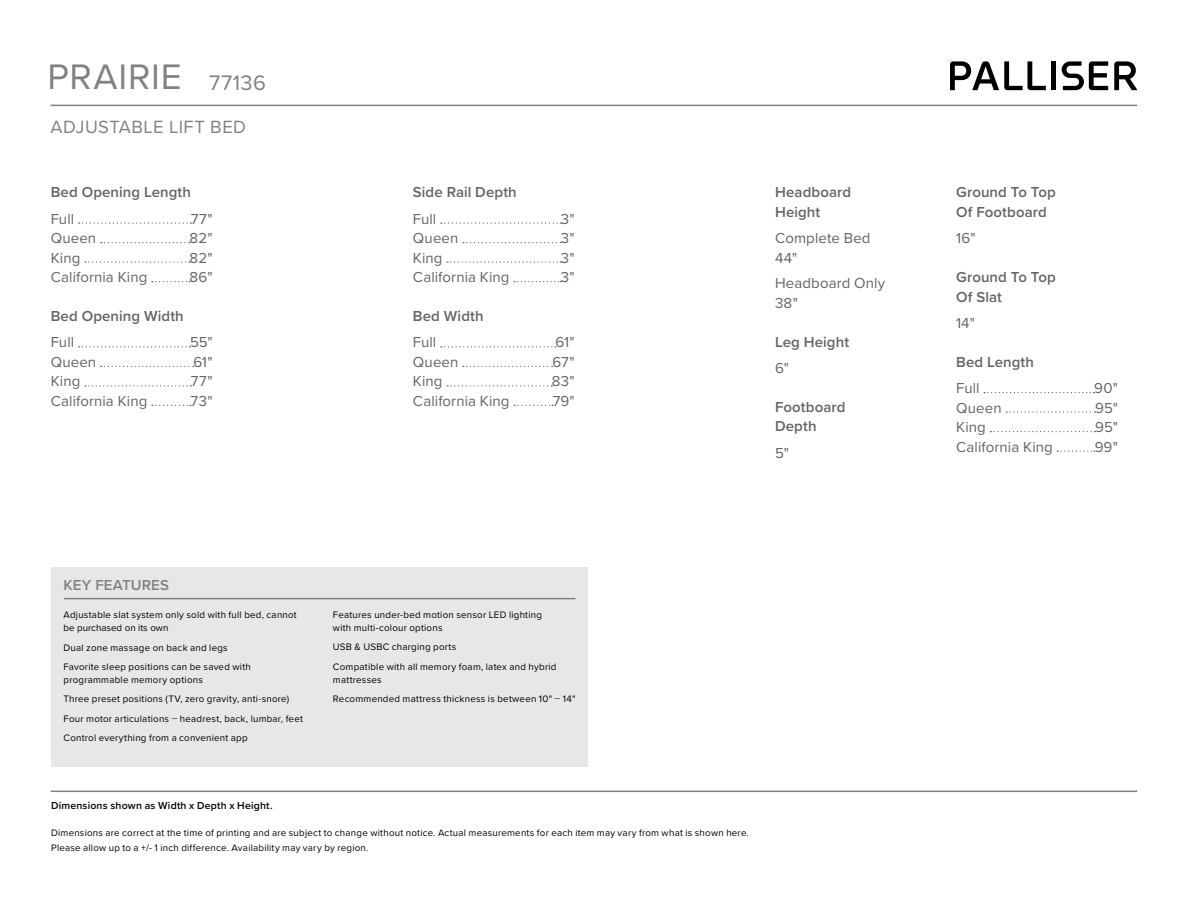
<style>
.page{position:relative;width:1188px;height:918px;background:#fff}
.page>*{position:absolute;margin:0;border:0;box-sizing:border-box;transform-origin:0 0}
.t1{font:36.75px "Proxima Nova";letter-spacing:.025em;color:#7f8185}
.t2{font:18.3px "Proxima Nova";letter-spacing:.025em;color:#7f8185}
.t3{font:15px/19.5px "Proxima Nova";letter-spacing:.01em;color:#636466}
.t4{font:600 15px/19.5px "Proxima Nova";letter-spacing:.005em;color:#636466}
.t5{font:600 15px "Proxima Nova";letter-spacing:.01em;color:#7f8185}
.t6{font:600 10.5px "Proxima Nova";letter-spacing:.02em;color:#000}
.t7{font:9.75px/19.5px "Proxima Nova";letter-spacing:.025em;color:#000}
.s1{font-size:21.75px}
.s2{font-weight:300}
</style>
<div class="page">
<hr style="left:51px;top:105px;width:1086px;height:1px;background:#7f8185">
<svg style="left:950px;top:61px;width:96px;height:29px"></svg>
<div style="left:1051px;top:61px;width:5px;height:29px;background:#010101"></div>
<svg style="left:1114px;top:61px;width:23px;height:29px"></svg>
<svg style="left:1062px;top:61px;width:46px;height:29px"></svg>
<hr style="left:51px;top:791px;width:1086px;height:1px;background:#7f8185">
<svg style="left:79px;top:222px;width:112px;height:2px"></svg>
<svg style="left:101px;top:242px;width:89px;height:1px"></svg>
<svg style="left:85px;top:261px;width:105px;height:2px"></svg>
<svg style="left:152px;top:281px;width:38px;height:1px"></svg>
<svg style="left:79px;top:346px;width:111px;height:1px"></svg>
<svg style="left:101px;top:366px;width:93px;height:1px"></svg>
<svg style="left:85px;top:385px;width:106px;height:1px"></svg>
<svg style="left:152px;top:405px;width:39px;height:1px"></svg>
<svg style="left:441px;top:222px;width:120px;height:2px"></svg>
<svg style="left:463px;top:242px;width:98px;height:1px"></svg>
<svg style="left:447px;top:261px;width:114px;height:2px"></svg>
<svg style="left:514px;top:281px;width:47px;height:1px"></svg>
<svg style="left:441px;top:346px;width:115px;height:1px"></svg>
<svg style="left:463px;top:366px;width:90px;height:1px"></svg>
<svg style="left:447px;top:385px;width:105px;height:1px"></svg>
<svg style="left:514px;top:405px;width:39px;height:1px"></svg>
<svg style="left:984px;top:392px;width:111px;height:1px"></svg>
<svg style="left:1006px;top:411px;width:90px;height:2px"></svg>
<svg style="left:990px;top:431px;width:106px;height:1px"></svg>
<svg style="left:1057px;top:450px;width:38px;height:2px"></svg>
<div style="left:51px;top:567px;width:537px;height:200px;background:#e6e7e8"></div>
<hr style="left:64px;top:598px;width:511px;height:1px;background:#7f8185">
<h1 class="t1" style="left:48px;top:50px;width:220px">PRAIRIE <span class="s1">77136</span></h1>
<h2 class="t2" style="left:51px;top:114px;width:197px">ADJUSTABLE LIFT BED</h2>
<h3 class="t4" style="left:51px;top:182px;width:142px">Bed Opening Length</h3>
<h3 class="t3" style="left:51px;top:208px;width:25px">Full</h3>
<h3 class="t3" style="left:191px;top:208px;width:23px">77"</h3>
<h3 class="t3" style="left:51px;top:228px;width:47px">Queen</h3>
<h3 class="t3" style="left:190px;top:228px;width:24px">82"</h3>
<h3 class="t3" style="left:51px;top:247px;width:31px">King</h3>
<h3 class="t3" style="left:190px;top:247px;width:24px">82"</h3>
<h3 class="t3" style="left:51px;top:267px;width:98px">California King</h3>
<h3 class="t3" style="left:190px;top:267px;width:24px">86"</h3>
<h3 class="t4" style="left:51px;top:306px;width:135px">Bed Opening Width</h3>
<h3 class="t3" style="left:51px;top:332px;width:25px">Full</h3>
<h3 class="t3" style="left:190px;top:332px;width:24px">55"</h3>
<h3 class="t3" style="left:51px;top:352px;width:47px">Queen</h3>
<h3 class="t3" style="left:193px;top:352px;width:21px">61"</h3>
<h3 class="t3" style="left:51px;top:371px;width:31px">King</h3>
<h3 class="t3" style="left:191px;top:371px;width:23px">77"</h3>
<h3 class="t3" style="left:51px;top:391px;width:98px">California King</h3>
<h3 class="t3" style="left:191px;top:391px;width:23px">73"</h3>
<h3 class="t4" style="left:413px;top:182px;width:105px">Side Rail Depth</h3>
<h3 class="t3" style="left:413px;top:208px;width:25px">Full</h3>
<h3 class="t3" style="left:561px;top:208px;width:15px">3"</h3>
<h3 class="t3" style="left:413px;top:228px;width:47px">Queen</h3>
<h3 class="t3" style="left:561px;top:228px;width:15px">3"</h3>
<h3 class="t3" style="left:413px;top:247px;width:31px">King</h3>
<h3 class="t3" style="left:561px;top:247px;width:15px">3"</h3>
<h3 class="t3" style="left:413px;top:267px;width:98px">California King</h3>
<h3 class="t3" style="left:561px;top:267px;width:15px">3"</h3>
<h3 class="t4" style="left:413px;top:306px;width:72px">Bed Width</h3>
<h3 class="t3" style="left:413px;top:332px;width:25px">Full</h3>
<h3 class="t3" style="left:556px;top:332px;width:21px">61"</h3>
<h3 class="t3" style="left:413px;top:352px;width:47px">Queen</h3>
<h3 class="t3" style="left:552px;top:352px;width:24px">67"</h3>
<h3 class="t3" style="left:413px;top:371px;width:31px">King</h3>
<h3 class="t3" style="left:552px;top:371px;width:24px">83"</h3>
<h3 class="t3" style="left:413px;top:391px;width:98px">California King</h3>
<h3 class="t3" style="left:553px;top:391px;width:24px">79"</h3>
<h3 class="t4" style="left:775px;top:182px;width:78px">Headboard<br>Height</h3>
<h3 class="t3" style="left:775px;top:228px;width:97px">Complete Bed<br>44"</h3>
<h3 class="t3" style="left:775px;top:273px;width:112px">Headboard Only<br>38"</h3>
<h3 class="t4" style="left:775px;top:332px;width:76px">Leg Height</h3>
<h3 class="t3" style="left:775px;top:358px;width:15px">6"</h3>
<h3 class="t4" style="left:775px;top:397px;width:72px">Footboard<br>Depth</h3>
<h3 class="t3" style="left:775px;top:442px;width:15px">5"</h3>
<h3 class="t5" style="left:63px;top:573px;width:107px">KEY FEATURES</h3>
<p class="t7" style="left:63px;top:608px;width:235px;line-height:12.8px">Adjustable slat system only sold with full bed, cannot be purchased on its own</p>
<p class="t7" style="left:63px;top:637px;width:189px">Dual zone massage on back and legs<br>Favorite sleep positions can be saved with</p>
<p class="t7" style="left:63px;top:669px;width:241px">programmable memory options<br>Three preset positions (TV, zero gravity, anti-snore)<br>Four motor articulations <span class="s2">–</span> headrest, back, lumbar, feet Control everything from a convenient app</p>
<p class="t7" style="left:333px;top:608px;width:211px;line-height:12.8px">Features under-bed motion sensor LED lighting with multi-colour options</p>
<p class="t7" style="left:333px;top:637px;width:225px">USB &amp; USBC charging ports<br>Compatible with all memory foam, latex and hybrid</p>
<p class="t7" style="left:333px;top:669px;width:244px">mattresses<br>Recommended mattress thickness is between 10" <span class="s2">–</span> 14"</p>
<p class="t6" style="left:51px;top:797px;width:223px">Dimensions shown as Width x Depth x Height.</p>
<p class="t7" style="left:51px;top:825px;width:699px;line-height:15px">Dimensions are correct at the time of printing and are subject to change without notice. Actual measurements for each item may vary from what is shown here.<br>Please allow up to a +/- 1 inch difference. Availability may vary by region.</p>
<h3 class="t4" style="left:956px;top:182px;width:101px">Ground To Top<br>Of Footboard</h3>
<h3 class="t3" style="left:956px;top:228px;width:21px">16"</h3>
<h3 class="t4" style="left:956px;top:267px;width:101px">Ground To Top<br>Of Slat</h3>
<h3 class="t3" style="left:956px;top:313px;width:20px">14"</h3>
<h3 class="t4" style="left:956px;top:352px;width:79px">Bed Length</h3>
<h3 class="t3" style="left:956px;top:378px;width:25px">Full</h3>
<h3 class="t3" style="left:1094px;top:378px;width:25px">90"</h3>
<h3 class="t3" style="left:956px;top:397px;width:47px">Queen</h3>
<h3 class="t3" style="left:1095px;top:397px;width:24px">95"</h3>
<h3 class="t3" style="left:956px;top:417px;width:31px">King</h3>
<h3 class="t3" style="left:1095px;top:417px;width:24px">95"</h3>
<h3 class="t3" style="left:956px;top:436px;width:98px">California King</h3>
<h3 class="t3" style="left:1095px;top:436px;width:25px">99"</h3>
</div>
